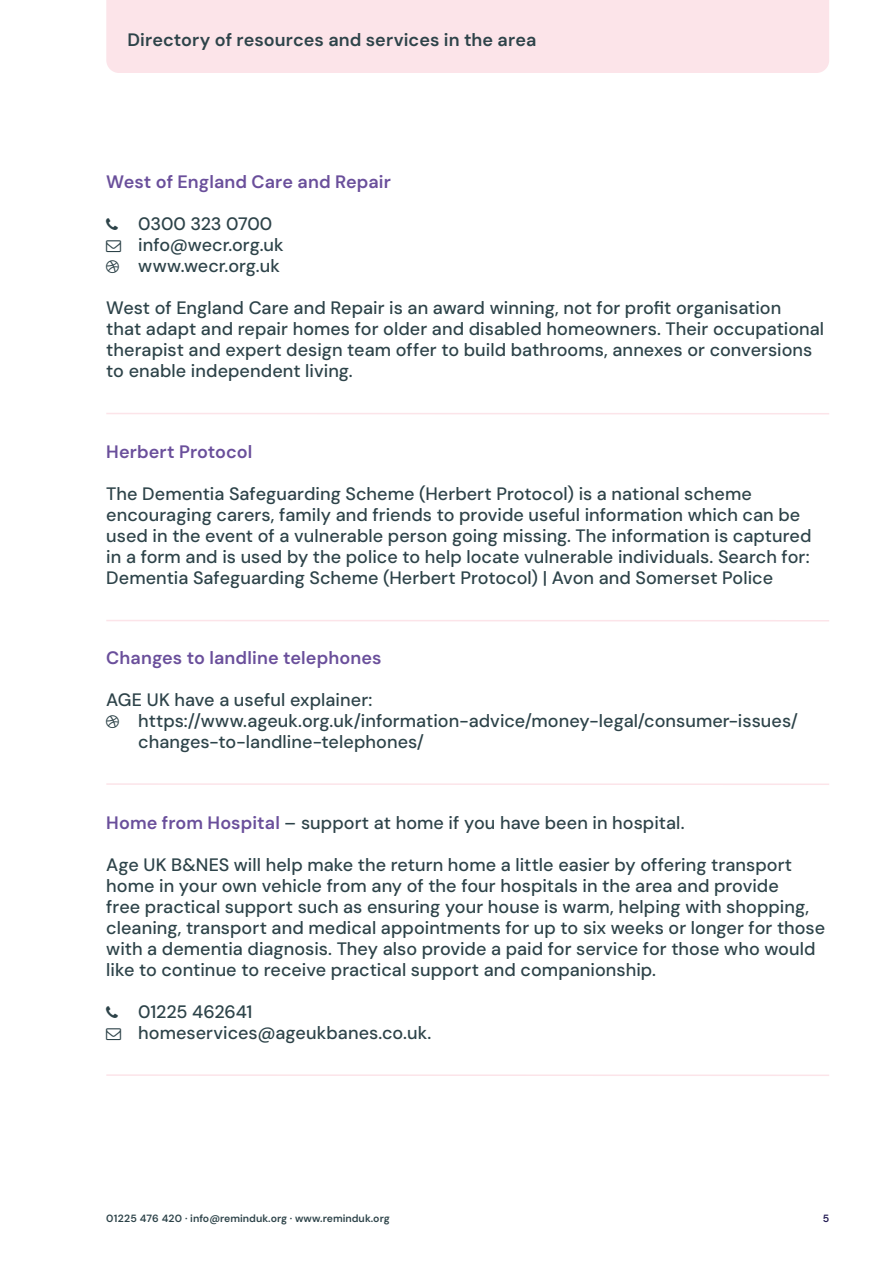
<style>
.page{position:relative;width:893px;height:1263px;background:#fff}
.page>*{position:absolute;margin:0;border:0;box-sizing:border-box;transform-origin:0 0}
.t1{font:500 18px/21px "DM Sans";color:#2d4349}
.t2{font:600 18px "DM Sans";letter-spacing:.005em;color:#6a4f9b}
.t3{font:600 18px "DM Sans";letter-spacing:.005em;color:#2d4349}
.t4{font:600 10.5px "DM Sans";color:#2d4349}
.t5{font:600 10.5px "DM Sans";color:#241c54}
.s1{font-weight:600;color:#6a4f9b}
</style>
<div class="page">
<div style="left:106px;top:0;width:723px;height:73px;background:#fce4e9"></div>
<hr style="left:106px;top:413px;width:723px;height:1px;background:#fce4e9">
<hr style="left:106px;top:620px;width:723px;height:1px;background:#fce4e9">
<hr style="left:106px;top:783px;width:723px;height:2px;background:#fce4e9">
<hr style="left:106px;top:1074px;width:723px;height:2px;background:#fce4e9">
<p class="t3" style="left:128px;top:28px;width:410px">Directory of resources and services in the area</p>
<p class="t2" style="left:106px;top:170px;width:286px">West of England Care and Repair</p>
<p class="t1" style="left:138px;top:213px;width:147px">0300 323 0700 info@wecr.org.uk www.wecr.org.uk</p>
<p class="t1" style="left:106px;top:297px;width:719px">West of England Care and Repair is an award winning, not for profit organisation<br>that adapt and repair homes for older and disabled homeowners. Their occupational therapist and expert design team offer to build bathrooms, annexes or conversions to enable independent living.</p>
<p class="t2" style="left:106px;top:440px;width:148px">Herbert Protocol</p>
<p class="t1" style="left:106px;top:483px;width:707px">The Dementia Safeguarding Scheme (Herbert Protocol) is a national scheme encouraging carers, family and friends to provide useful information which can be used in the event of a vulnerable person going missing. The information is captured in a form and is used by the police to help locate vulnerable individuals. Search for:<br>Dementia Safeguarding Scheme (Herbert Protocol) | Avon and Somerset Police</p>
<p class="t2" style="left:106px;top:646px;width:277px">Changes to landline telephones</p>
<p class="t1" style="left:138px;top:689px;width:661px;text-indent:-32px">AGE UK have a useful explainer: https://www.ageuk.org.uk/information-advice/money-legal/consumer-issues/ changes-to-landline-telephones/</p>
<p class="t1" style="left:106px;top:812px;width:580px"><span class="s1">Home from Hospital</span> – support at home if you have been in hospital.</p>
<p class="t1" style="left:106px;top:854px;width:720px">Age UK B&amp;NES will help make the return home a little easier by offering transport home in your own vehicle from any of the four hospitals in the area and provide<br>free practical support such as ensuring your house is warm, helping with shopping, cleaning, transport and medical appointments for up to six weeks or longer for those with a dementia diagnosis. They also provide a paid for service for those who would like to continue to receive practical support and companionship.</p>
<p class="t1" style="left:138px;top:1001px;width:295px">01225 462641 homeservices@ageukbanes.co.uk.</p>
<p class="t4" style="left:106px;top:1212px;width:285px">01225 476 420 · info@reminduk.org · www.reminduk.org</p>
<p class="t5" style="left:823px;top:1212px;width:8px">5</p>
</div>
